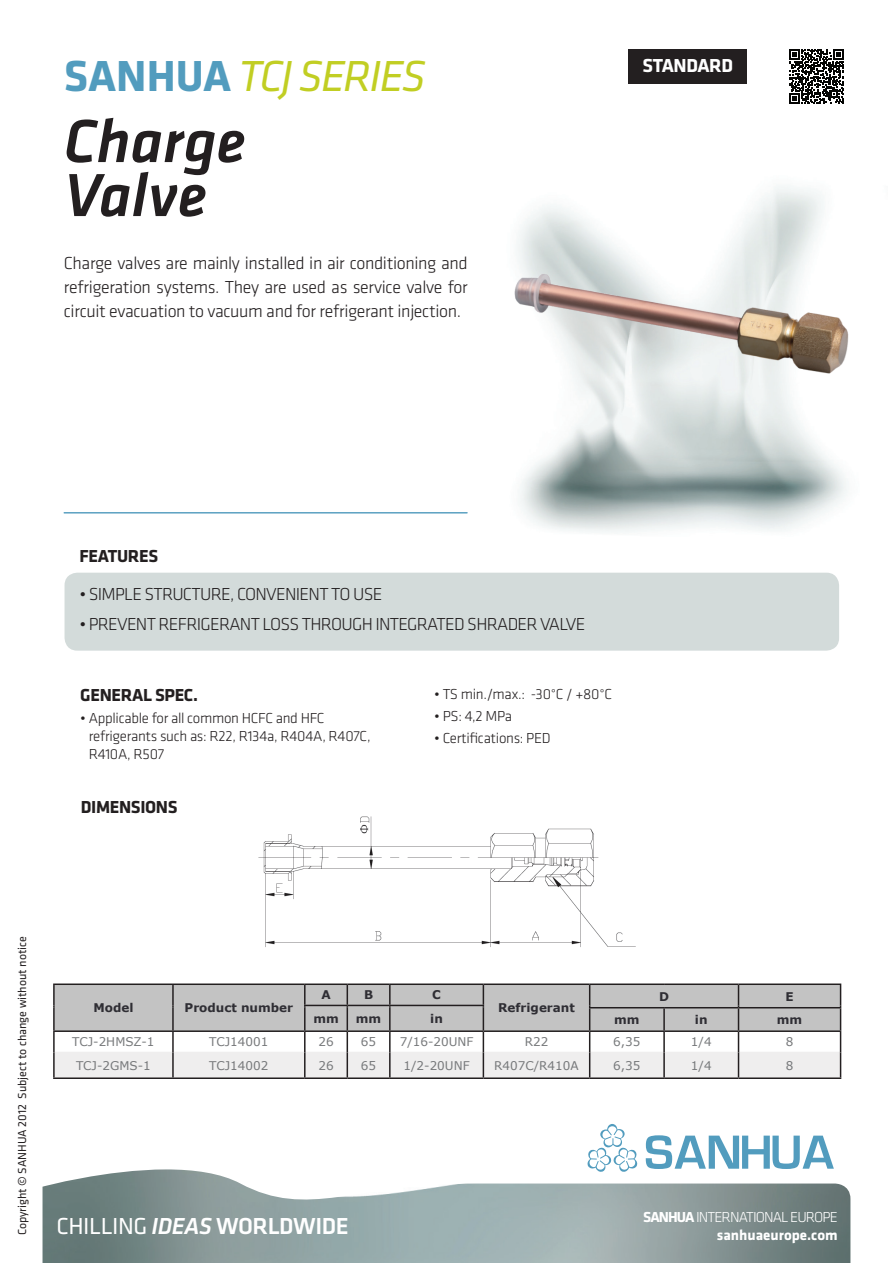
<style>
.page{position:relative;width:893px;height:1263px;background:#fff}
.page>*{position:absolute;margin:0;border:0;box-sizing:border-box;transform-origin:0 0}
.t1{font:italic 500 63px/54px "Klavika";color:#231f20}
.t2{font:italic 45px "Klavika";letter-spacing:-.04em;color:#c1ce23}
.t3{font:500 24px "Klavika";letter-spacing:-.02em;color:#fff}
.t4{font:700 19.5px "Klavika";letter-spacing:-.02em;color:#fff}
.t5{font:300 18px/24px "Klavika";letter-spacing:-.02em;color:#231f20;text-align:justify}
.t6{font:300 18px "Klavika";letter-spacing:-.04em;color:#231f20}
.t7{font:700 18px "Klavika";letter-spacing:-.02em;color:#231f20}
.t8{font:300 15px/18px "Klavika";letter-spacing:-.02em;color:#231f20}
.t9{font:700 15px/18px "Klavika";color:#fff;text-align:right}
.t10{font:12px "Verdana";color:#77797b}
.t11{font:12px "Klavika";color:#231f20}
.t12{font:700 12px "Verdana";color:#2f2e34}
.s1{font-weight:700;font-style:normal;color:#529cbe}
.s2{font-weight:400}
.s3{font-style:italic}
.s4{font-weight:300}
</style>
<div class="page">
<img style="left:43px;top:1169px;width:807px;height:94px">
<svg style="left:646px;top:1135px;width:188px;height:34px"></svg>
<svg style="left:588px;top:1124px;width:49px;height:48px"></svg>
<img style="left:467px;top:186px;width:380px;height:347px">
<div style="left:65px;top:573px;width:774px;height:78px;background:#d3dbda;border-radius:13px"></div>
<img style="left:258px;top:816px;width:378px;height:131px">
<hr style="left:53px;top:983px;width:120px;height:2px;background:#231f20">
<hr style="left:173px;top:983px;width:132px;height:2px;background:#231f20">
<hr style="left:305px;top:983px;width:42px;height:2px;background:#231f20">
<hr style="left:347px;top:983px;width:43px;height:2px;background:#231f20">
<hr style="left:390px;top:983px;width:93px;height:2px;background:#231f20">
<hr style="left:483px;top:983px;width:107px;height:2px;background:#231f20">
<hr style="left:590px;top:983px;width:74px;height:2px;background:#231f20">
<hr style="left:664px;top:983px;width:74px;height:2px;background:#231f20">
<hr style="left:738px;top:983px;width:103px;height:2px;background:#231f20">
<svg style="left:53px;top:984px;width:788px;height:93px"></svg>
<hr style="left:53px;top:1052px;width:2px;height:25px;background:#231f20">
<hr style="left:304px;top:1005px;width:43px;height:1px;background:#231f20">
<hr style="left:347px;top:1005px;width:43px;height:1px;background:#231f20">
<hr style="left:390px;top:1005px;width:94px;height:1px;background:#231f20">
<hr style="left:589px;top:1007px;width:75px;height:1px;background:#231f20">
<hr style="left:664px;top:1007px;width:74px;height:1px;background:#231f20">
<hr style="left:738px;top:1007px;width:103px;height:1px;background:#231f20">
<hr style="left:53px;top:1030px;width:120px;height:2px;background:#231f20">
<hr style="left:173px;top:1030px;width:132px;height:2px;background:#231f20">
<hr style="left:305px;top:1030px;width:42px;height:2px;background:#231f20">
<hr style="left:347px;top:1030px;width:43px;height:2px;background:#231f20">
<hr style="left:390px;top:1030px;width:93px;height:2px;background:#231f20">
<hr style="left:483px;top:1030px;width:107px;height:2px;background:#231f20">
<hr style="left:590px;top:1030px;width:74px;height:2px;background:#231f20">
<hr style="left:664px;top:1030px;width:74px;height:2px;background:#231f20">
<hr style="left:738px;top:1030px;width:103px;height:2px;background:#231f20">
<hr style="left:53px;top:1077px;width:120px;height:2px;background:#231f20">
<hr style="left:173px;top:1077px;width:132px;height:2px;background:#231f20">
<hr style="left:305px;top:1077px;width:42px;height:2px;background:#231f20">
<hr style="left:347px;top:1077px;width:43px;height:2px;background:#231f20">
<hr style="left:390px;top:1077px;width:93px;height:2px;background:#231f20">
<hr style="left:483px;top:1077px;width:107px;height:2px;background:#231f20">
<hr style="left:590px;top:1077px;width:74px;height:2px;background:#231f20">
<hr style="left:664px;top:1077px;width:74px;height:2px;background:#231f20">
<hr style="left:738px;top:1077px;width:103px;height:2px;background:#231f20">
<img style="left:515px;top:274px;width:334px;height:99px">
<svg style="left:789px;top:49px;width:55px;height:55px"></svg>
<hr style="left:64px;top:512px;width:404px;height:1px;background:#529cbe">
<div style="left:628px;top:49px;width:119px;height:35px;background:#231f20"></div>
<h2 class="t2" style="left:64px;top:52px;width:364px"><span class="s1">SANHUA</span> TCJ SERIES</h2>
<h1 class="t1" style="left:64px;top:115px;width:183px">Charge<br>Valve</h1>
<p class="t5" style="left:64px;top:251px;width:405px">Charge valves are mainly installed in air conditioning and refrigeration systems. They are used as service valve for circuit evacuation to vacuum and for refrigerant injection.</p>
<p class="t4" style="left:642px;top:55px;width:92px">STANDARD</p>
<p class="t7" style="left:79px;top:546px;width:80px">FEATURES</p>
<p class="t6" style="left:79px;top:584px;width:294px">• Simple structure, convenient to use</p>
<p class="t5" style="left:79px;top:612px;width:90px">• Prevent refr</p>
<p class="t6" style="left:197px;top:614px;width:231px">igerant loss through integrated</p>
<p class="t5" style="left:467px;top:612px;width:11px">shrader</p>
<p class="t5" style="left:540px;top:612px;width:44px">va lve</p>
<p class="t7" style="left:80px;top:685px;width:119px">General Spec.</p>
<p class="t8" style="left:89px;top:709px;width:283px;text-indent:-8px">• Applicable for all common HCFC and HFC refrigerants such as: R22, R134a, R404A, R407C,<br>R410A, R507</p>
<p class="t7" style="left:81px;top:797px;width:98px">DIMENSIONS</p>
<p class="t8" style="left:434px;top:685px;width:179px">• TS min./max.: -30°C / +80°C</p>
<p class="t8" style="left:434px;top:707px;width:79px">• PS: 4,2 MPa</p>
<p class="t8" style="left:434px;top:729px;width:118px">• Certifications: PED</p>
<p class="t11" style="left:15px;top:1235px;width:301px;rotate:-90deg">Copyright © SANHUA 2012 Subject to change without notice</p>
<p class="t12" style="left:93px;top:999px;width:42px">Model</p>
<p class="t12" style="left:185px;top:999px;width:110px">Product number</p>
<p class="t12" style="left:321px;top:986px;width:11px">A</p>
<p class="t12" style="left:364px;top:986px;width:11px">B</p>
<p class="t12" style="left:432px;top:986px;width:10px">C</p>
<p class="t12" style="left:659px;top:988px;width:11px">D</p>
<p class="t12" style="left:785px;top:988px;width:10px">E</p>
<p class="t12" style="left:498px;top:999px;width:78px">Refrigerant</p>
<p class="t12" style="left:313px;top:1010px;width:27px">mm</p>
<p class="t12" style="left:356px;top:1010px;width:27px">mm</p>
<p class="t12" style="left:430px;top:1010px;width:14px">in</p>
<p class="t12" style="left:614px;top:1011px;width:27px">mm</p>
<p class="t12" style="left:695px;top:1011px;width:14px">in</p>
<p class="t12" style="left:777px;top:1011px;width:27px">mm</p>
<p class="t10" style="left:72px;top:1034px;width:84px">TCJ-2HMSZ-1</p>
<p class="t10" style="left:209px;top:1034px;width:61px">TCJ14001</p>
<p class="t10" style="left:318px;top:1034px;width:17px">26</p>
<p class="t10" style="left:361px;top:1034px;width:17px">65</p>
<p class="t10" style="left:400px;top:1034px;width:75px">7/16-20UNF</p>
<p class="t10" style="left:525px;top:1034px;width:25px">R22</p>
<p class="t10" style="left:613px;top:1034px;width:29px">6,35</p>
<p class="t10" style="left:691px;top:1034px;width:22px">1/4</p>
<p class="t10" style="left:786px;top:1034px;width:9px">8</p>
<p class="t10" style="left:76px;top:1057px;width:76px">TCJ-2GMS-1</p>
<p class="t10" style="left:209px;top:1057px;width:61px">TCJ14002</p>
<p class="t10" style="left:318px;top:1057px;width:17px">26</p>
<p class="t10" style="left:361px;top:1057px;width:17px">65</p>
<p class="t10" style="left:403px;top:1057px;width:68px">1/2-20UNF</p>
<p class="t10" style="left:494px;top:1057px;width:86px">R407C/R410A</p>
<p class="t10" style="left:613px;top:1057px;width:29px">6,35</p>
<p class="t10" style="left:691px;top:1057px;width:22px">1/4</p>
<p class="t10" style="left:786px;top:1057px;width:9px">8</p>
<h3 class="t3" style="left:57px;top:1213px;width:294px"><span class="s2">CHILLING</span> <span class="s3">IDEAS</span> WORLDWIDE</h3>
<p class="t9" style="left:643px;top:1208px;width:196px">SANHUA <span class="s4">INTERNATIONAL EU ROPE </span>sanhuaeurope.com</p>
</div>
